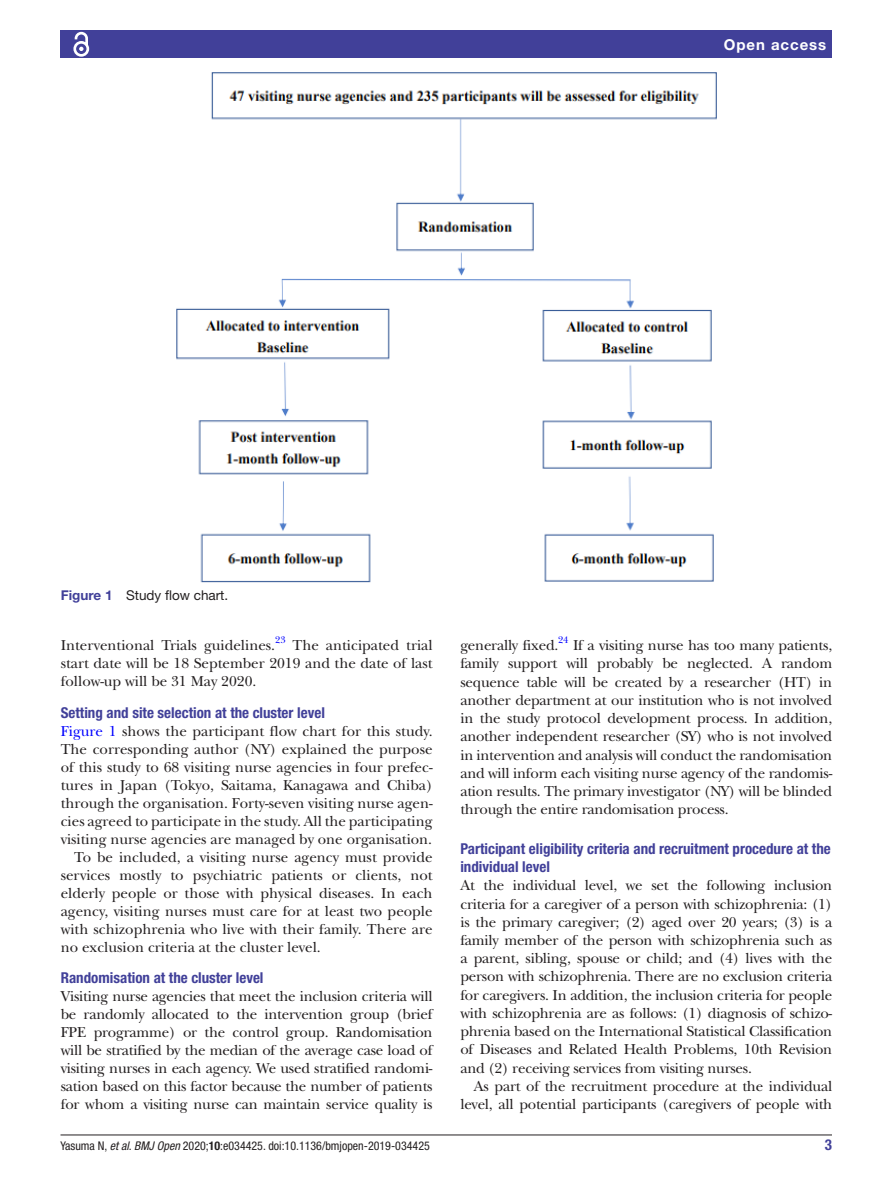
<style>
.page{position:relative;width:893px;height:1191px;background:#fff}
.page>*{position:absolute;margin:0;border:0;box-sizing:border-box;transform-origin:0 0}
.t1{font:15px/18.3px "New Baskerville";color:#231f20;text-align:justify}
.t2{font:700 condensed 15px/18px "Helvetica Neue LT Std";color:#414099}
.t3{font:700 15px "Helvetica Neue LT Std";letter-spacing:.065em;color:#fff}
.t4{font:13.5px "Helvetica Neue LT Std";color:#231f20}
.t5{font:condensed 12px "Helvetica Neue LT Std";color:#231f20}
.t6{font:9.9px "New Baskerville";color:#00f}
.s1{font-weight:700;color:#414099}
.s2{color:#00f}
.s3{font-style:italic}
.s4{font-weight:700}
</style>
<div class="page">
<hr style="left:61px;top:1134px;width:771px;height:1px;background:#231f20">
<div style="left:61px;top:31px;width:771px;height:27px;background:#414099"></div>
<svg style="left:73px;top:31px;width:17px;height:26px"></svg>
<img style="left:176px;top:73px;width:540px;height:509px">
<p class="t3" style="left:724px;top:35px;width:104px">Open access</p>
<p class="t4" style="left:61px;top:587px;width:169px"><span class="s1">Figure 1</span> Study flow chart.</p>
<p class="t1" style="left:61px;top:636px;width:216px">Interventional Trials guidelines.</p>
<p class="t6" style="left:275px;top:634px;width:12px">23</p>
<p class="t1" style="left:61px;top:636px;width:373px;text-indent:232px">The anticipated trial start date will be 18 September 2019 and the date of last follow-up will be 31 May 2020.</p>
<p class="t2" style="left:61px;top:703px;width:266px">Setting and site selection at the cluster level</p>
<p class="t1" style="left:61px;top:722px;width:373px"><span class="s2">Figure 1</span> shows the participant flow chart for this study.</p>
<p class="t1" style="left:61px;top:740px;width:373px">The corresponding author (NY) explained the purpose</p>
<p class="t1" style="left:61px;top:758px;width:373px">of this study to 68 visiting nurse agencies in four prefec-</p>
<p class="t1" style="left:61px;top:776px;width:373px">tures in Japan (Tokyo, Saitama, Kanagawa and Chiba)</p>
<p class="t1" style="left:61px;top:794px;width:373px">through the organisation. Forty-seven visiting nurse agen-</p>
<p class="t1" style="left:61px;top:812px;width:373px">cies agreed to participate in the study. All the participating</p>
<p class="t1" style="left:61px;top:830px;width:373px">visiting nurse agencies are managed by one organisation.</p>
<p class="t1" style="left:74px;top:848px;width:360px">To be included, a visiting nurse agency must provide</p>
<p class="t1" style="left:61px;top:866px;width:373px">services mostly to psychiatric patients or clients, not</p>
<p class="t1" style="left:61px;top:884px;width:373px">elderly people or those with physical diseases. In each</p>
<p class="t1" style="left:61px;top:902px;width:373px">agency, visiting nurses must care for at least two people</p>
<p class="t1" style="left:61px;top:920px;width:373px">with schizophrenia who live with their family. There are</p>
<p class="t1" style="left:61px;top:938px;width:262px">no exclusion criteria at the cluster level.</p>
<p class="t2" style="left:61px;top:968px;width:204px">Randomisation at the cluster level</p>
<p class="t1" style="left:61px;top:987px;width:373px">Visiting nurse agencies that meet the inclusion criteria will be randomly allocated to the intervention group (brief FPE programme) or the control group. Randomisation will be stratified by the median of the average case load of visiting nurses in each agency. We used stratified randomi&shy;sation based on this factor because the number of patients for whom a visiting nurse can maintain service quality is</p>
<p class="t1" style="left:460px;top:636px;width:100px">generally fixed.</p>
<p class="t6" style="left:558px;top:634px;width:12px">24</p>
<p class="t1" style="left:460px;top:636px;width:373px;text-indent:113px">If a visiting nurse has too many patients, family support will probably be neglected. A random sequence table will be created by a researcher (HT) in another department at our institution who is not involved in the study protocol development process. In addition, another independent researcher (SY) who is not involved in intervention and analysis will conduct the randomisation and will inform each visiting nurse agency of the randomis&shy;ation results. The primary investigator (NY) will be blinded through the entire randomisation process.</p>
<p class="t2" style="left:460px;top:839px;width:372px">Participant eligibility criteria and recruitment procedure at the individual level</p>
<p class="t1" style="left:460px;top:876px;width:373px">At the individual level, we set the following inclusion criteria for a caregiver of a person with schizophrenia: (1) is the primary caregiver; (2) aged over 20 years; (3) is a family member of the person with schizophrenia such as a parent, sibling, spouse or child; and (4) lives with the person with schizophrenia. There are no exclusion criteria for caregivers. In addition, the inclusion criteria for people with schizophrenia are as follows: (1) diagnosis of schizo&shy;phrenia based on the International Statistical Classification of Diseases and Related Health Problems, 10th Revision and (2) receiving services from visiting nurses.</p>
<p class="t1" style="left:460px;top:1077px;width:373px;text-align:right">As part of the recruitment procedure at the individual level, all potential participants (caregivers of people with</p>
<p class="t5" style="left:61px;top:1138px;width:371px">Yasuma N, <span class="s3">et al</span>. <span class="s3">BMJ Open</span> 2020;<span class="s4">10</span>:e034425. doi:10.1136/bmjopen-2019-034425</p>
<p class="t2" style="left:825px;top:1135px;width:9px">3</p>
</div>
